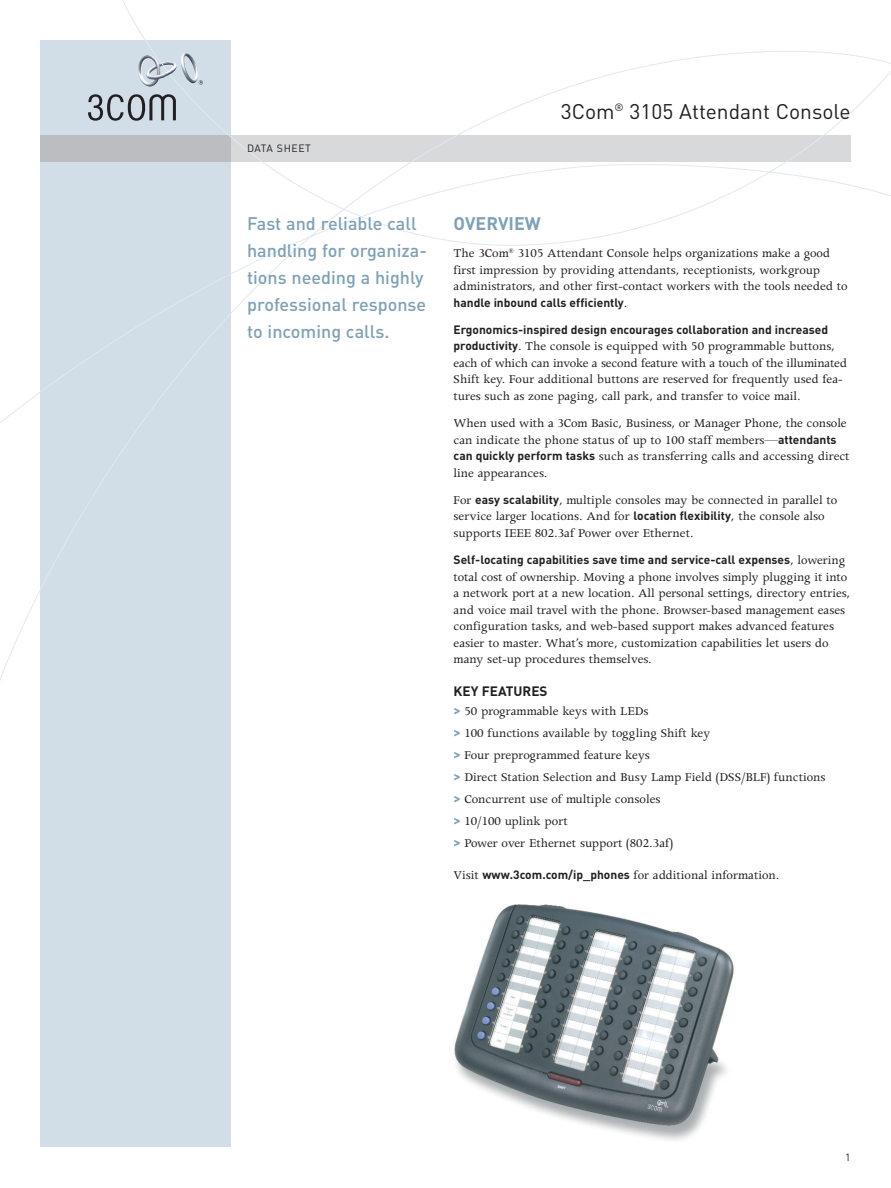
<style>
.page{position:relative;width:891px;height:1188px;background:#fff}
.page>*{position:absolute;margin:0;border:0;box-sizing:border-box;transform-origin:0 0}
.t1{font:21px "DIN";color:#231f20}
.t2{font:500 18px/27px "DIN";color:#7ea1b7}
.t3{font:700 18px "DIN";color:#7ea1b7}
.t4{font:13.5px/16.5px "Apollo";color:#231f20}
.t5{font:700 13.5px "DIN";color:#231f20}
.t6{font:700 12px "DIN";color:#231f20}
.t7{font:10.5px "DIN";letter-spacing:.05em;color:#231f20}
.s1{font-family:"Apollo";font-weight:400;font-size:13.5px}
.s2{font-family:"DIN";font-weight:700;font-size:12px}
.s3{font-family:"DIN";font-weight:700;color:#7ea1b7}
</style>
<div class="page">
<img style="left:454px;top:904px;width:280px;height:236px">
<div style="left:40px;top:40px;width:191px;height:1108px;background:#d1dee7"></div>
<svg style="left:0;top:135px;width:298px;height:546px"></svg>
<svg style="left:88px;top:94px;width:16px;height:27px"></svg>
<svg style="left:106px;top:0;width:785px;height:248px"></svg>
<img style="left:166px;top:60px;width:12px;height:18px">
<p class="t7" style="left:247px;top:145px;width:65px">DATA SHEET</p>
<h1 class="t1" style="left:561px;top:105px;width:291px">3Com<sup>®</sup> 3105 Attendant Console</h1>
<h2 class="t2" style="left:247px;top:212px;width:182px">Fast and reliable call handling for organiza&shy;tions needing a highly professional response to incoming calls.</h2>
<h2 class="t3" style="left:454px;top:217px;width:89px">OVERVIEW</h2>
<p class="t4" style="left:454px;top:246px;width:396px">The 3Com<sup>®</sup> 3105 Attendant Console helps organizations make a good first impression by providing attendants, receptionists, workgroup administrators, and other first-contact workers with the tools needed to</p>
<p class="t6" style="left:454px;top:298px;width:175px">handle inbound calls efficiently<span class="s1">.</span></p>
<p class="t6" style="left:454px;top:325px;width:376px">Ergonomics-inspired design encourages collaboration and increased</p>
<p class="t4" style="left:454px;top:340px;width:395px"><span class="s2">productivity</span>. The console is equipped with 50 programmable buttons, each of which can invoke a second feature with a touch of the illuminated Shift key. Four additional buttons are reserved for frequently used fea&shy;tures such as zone paging, call park, and transfer to voice mail.</p>
<p class="t4" style="left:454px;top:416px;width:398px">When used with a 3Com Basic, Business, or Manager Phone, the console can indicate the phone status of up to 100 staff members—<span class="s2">attendants can quickly perform tasks</span> such as transferring calls and accessing direct line appearances.</p>
<p class="t4" style="left:454px;top:493px;width:385px">For <span class="s2">easy scalability</span>, multiple consoles may be connected in parallel to service larger locations. And for <span class="s2">location flexibility</span>, the console also supports IEEE 802.3af Power over Ethernet.</p>
<p class="t6" style="left:454px;top:556px;width:394px">Self-locating capabilities save time and service-call expenses<span class="s1">, lowering</span></p>
<p class="t4" style="left:454px;top:570px;width:398px">total cost of ownership. Moving a phone involves simply plugging it into a network port at a new location. All personal settings, directory entries, and voice mail travel with the phone. Browser-based management eases configuration tasks, and web-based support makes advanced features easier to master. What’s more, customization capabilities let users do many set-up procedures themselves.</p>
<p class="t5" style="left:454px;top:686px;width:95px">KEY FEATURES</p>
<p class="t4" style="left:454px;top:702px;width:373px;line-height:21.9px"><span class="s3">&gt;</span> 50 programmable keys with LEDs<br><span class="s3">&gt;</span> 100 functions available by toggling Shift key<br><span class="s3">&gt;</span> Four preprogrammed feature keys<br><span class="s3">&gt;</span> Direct Station Selection and Busy Lamp Field (DSS/BLF) functions <span class="s3">&gt;</span> Concurrent use of multiple consoles<br><span class="s3">&gt;</span> 10/100 uplink port<br><span class="s3">&gt;</span> Power over Ethernet support (802.3af)</p>
<p class="t4" style="left:454px;top:868px;width:327px">Visit <span class="s2">www.3com.com/ip_phones</span> for additional information.</p>
<p class="t7" style="left:845px;top:1153px;width:7px">1</p>
</div>
